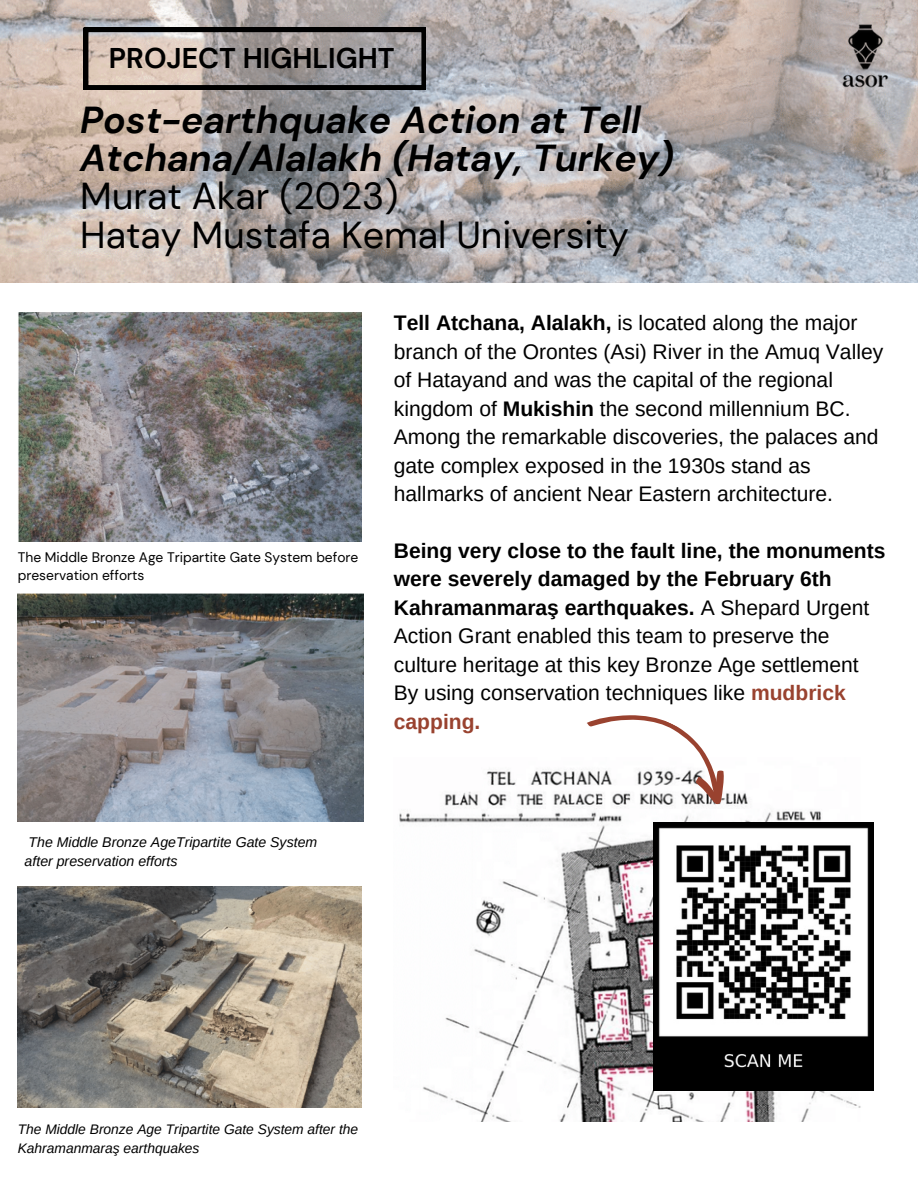
<style>
.page{position:relative;width:918px;height:1188px;background:#fff}
.page>*{position:absolute;margin:0;border:0;box-sizing:border-box;transform-origin:0 0}
.t1{font:italic 700 37.5px/38.2px "DM Sans";color:#000}
.t2{font:37.5px "DM Sans";color:#000}
.t3{font:700 28.5px "DM Sans";color:#000}
.t4{font:21px/28.5px "Arimo";color:#000}
.t5{font:italic 14.1px/19.2px "Arimo";color:#000}
.t6{font:italic 13.8px/19.2px "Arimo";color:#000}
.t7{font:13.8px/18px "DM Sans";color:#000}
.s1{font-weight:700}
.s2{font-weight:700;color:#99422f}
</style>
<div class="page">
<img style="left:0;top:0;width:918px;height:282px">
<svg style="left:84px;top:28px;width:342px;height:62px;background:#968f8b"></svg>
<img style="left:399px;top:771px;width:475px;height:351px">
<img style="left:654px;top:823px;width:219px;height:267px">
<img style="left:18px;top:594px;width:345px;height:228px">
<img style="left:18px;top:312px;width:344px;height:230px">
<img style="left:18px;top:887px;width:344px;height:220px">
<img style="left:826px;top:18px;width:78px;height:81px">
<svg style="left:580px;top:715px;width:162px;height:91px"></svg>
<p class="t3" style="left:109px;top:40px;width:287px">PROJECT HIGHLIGHT</p>
<p class="t1" style="left:80px;top:101px;width:595px">Post-earthquake Action at Tell<br>Atchana/Alalakh (Hatay, Turkey)</p>
<p class="t2" style="left:80px;top:172px;width:319px">Murat Akar (2023)</p>
<p class="t2" style="left:80px;top:210px;width:550px">Hatay Mustafa Kemal University</p>
<p class="t7" style="left:18px;top:548px;width:342px">The Middle Bronze Age Tripartite Gate System before preservation efforts</p>
<p class="t4" style="left:394px;top:309px;width:491px"><span class="s1">Tell Atchana, Alalakh,</span> is located along the major branch of the Orontes (Asi) River in the Amuq Valley of Hatayand and was the capital of the regional kingdom of <span class="s1">Mukishin</span> the second millennium BC.<br>Among the remarkable discoveries, the palaces and gate complex exposed in the 1930s stand as hallmarks of ancient Near Eastern architecture.</p>
<p class="t4" style="left:394px;top:536px;width:493px"><span class="s1">Being very close to the fault line, the monuments were severely damaged by the February 6th Kahramanmaraş earthquakes.</span> A Shepard Urgent Action Grant enabled this team to preserve the culture heritage at this key Bronze Age settlement By using conservation techniques like <span class="s2">mudbrick capping.</span></p>
<p class="t5" style="left:25px;top:832px;width:294px">The Middle Bronze AgeTripartite Gate System after preservation efforts</p>
<p class="t6" style="left:18px;top:1120px;width:342px">The Middle Bronze Age Tripartite Gate System after the<br>Kahramanmaraş earthquakes</p>
</div>
